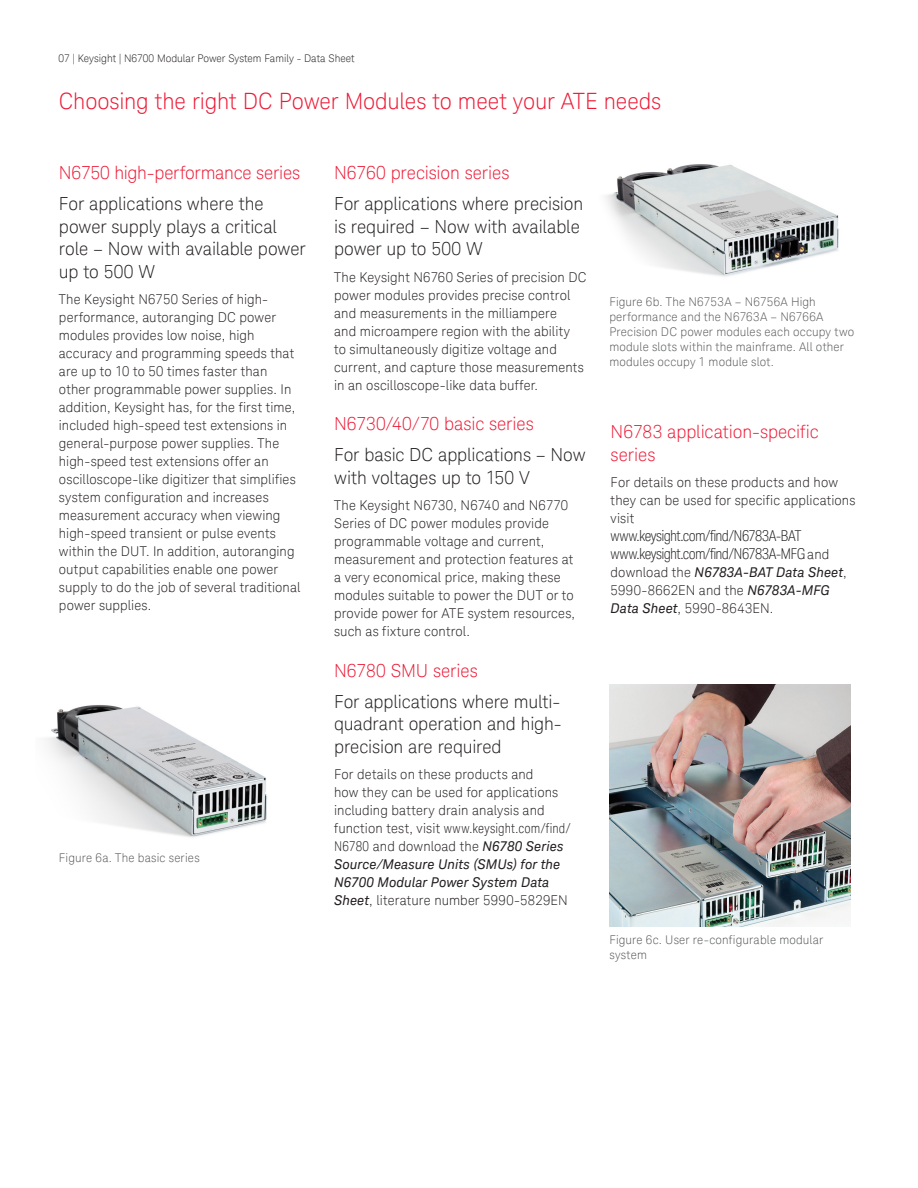
<style>
.page{position:relative;width:918px;height:1188px;background:#fff}
.page>*{position:absolute;margin:0;border:0;box-sizing:border-box;transform-origin:0 0}
.K_Heading_1{font:300 22.5px "Keysight Sans";letter-spacing:-.01em;color:#ed1a36}
.K_Heading_3{font:300 18px/22.5px "Keysight Sans";letter-spacing:-.005em;color:#231f20}
.K_Heading_2{font:300 18px/22.5px "Keysight Sans";letter-spacing:-.005em;color:#ed1a36}
.K_Body_Text{font:300 condensed 15px "Keysight Sans";letter-spacing:-.04em;color:#231f20}
.K_Body_Text-2{font:300 13.5px/18px "Keysight Sans";letter-spacing:.01em;color:#231f20}
.K_Diagrams_and_Figur{font:300 12px/15px "Keysight Sans";letter-spacing:.015em;color:#57585a}
.t1{font:300 10.5px "Keysight Sans";color:#231f20}
.s1{font-stretch:condensed}
.s2{font-weight:400;font-style:italic}
.s3{font-stretch:normal;font-size:13.5px}
</style>
<div class="page">
<img style="left:46px;top:705px;width:222px;height:132px">
<img style="left:606px;top:164px;width:233px;height:113px">
<img style="left:609px;top:685px;width:242px;height:241px">
<p class="t1" style="left:59px;top:52px;width:298px">07 | Keysight | N6700 Modular Power System Family - Data Sheet</p>
<p class="K_Heading_1" style="left:59px;top:88px;width:604px">Choosing the right DC Power Modules to meet your ATE needs</p>
<p class="K_Heading_2" style="left:59px;top:161px;width:243px">N6750 high-performance series</p>
<p class="K_Heading_3" style="left:59px;top:192px;width:248px">For applications where the power supply plays a critical role – Now with available power up to 500 W</p>
<p class="K_Body_Text-2" style="left:59px;top:290px;width:243px">The Keysight N6750 Series of high&shy;performance, autoranging DC power modules provides low noise, high accuracy and programming speeds that are up to 10 to 50 times faster than other programmable power supplies. In addition, Keysight has, for the first time, included high-speed test extensions in general-purpose power supplies. The high-speed test extensions offer an oscilloscope-like digitizer that simplifies system configuration and increases measurement accuracy when viewing high-speed transient or pulse events within the DUT. In addition, autoranging output capabilities enable one power supply to do the job of several traditional power supplies.</p>
<p class="K_Diagrams_and_Figur" style="left:59px;top:851px;width:142px">Figure 6a. The basic series</p>
<p class="K_Heading_2" style="left:334px;top:161px;width:177px">N6760 precision series</p>
<p class="K_Heading_3" style="left:334px;top:192px;width:251px">For applications where precision is required – Now with available power up to 500 W</p>
<p class="K_Body_Text-2" style="left:334px;top:268px;width:254px">The Keysight N6760 Series of precision DC power modules provides precise control and measurements in the milliampere<br>and microampere region with the ability<br>to simultaneously digitize voltage and current, and capture those measurements in an oscilloscope-like data buffer.</p>
<p class="K_Heading_2" style="left:334px;top:412px;width:201px">N6730/40/70 basic series</p>
<p class="K_Heading_3" style="left:334px;top:443px;width:253px">For basic DC applications – Now with voltages up to 150 V</p>
<p class="K_Body_Text-2" style="left:334px;top:496px;width:243px">The Keysight N6730, N6740 and N6770<br>Series of DC power modules provide programmable voltage and current, measurement and protection features at a very economical price, making these modules suitable to power the DUT or to provide power for ATE system resources, such as fixture control.</p>
<p class="K_Heading_2" style="left:334px;top:659px;width:145px">N6780 SMU series</p>
<p class="K_Heading_3" style="left:334px;top:690px;width:229px;text-align:justify">For applications where multi&shy;quadrant operation and high&shy;precision are required</p>
<p class="K_Body_Text-2" style="left:334px;top:765px;width:238px">For details on these products and<br>how they can be used for applications including battery drain analysis and function test, visit <span class="s1">www.keysight.com/find/ N6780</span> and download the <span class="s2">N6780 Series Source/Measure Units (SMUs) for the N6700 Modular Power System Data Sheet</span>, literature number 5990-5829EN</p>
<p class="K_Diagrams_and_Figur" style="left:609px;top:295px;width:246px">Figure 6b. The N6753A – N6756A High performance and the N6763A – N6766A Precision DC power modules each occupy two module slots within the mainframe. All other modules occupy 1 module slot.</p>
<p class="K_Heading_2" style="left:611px;top:421px;width:210px">N6783 application-specific series</p>
<p class="K_Body_Text-2" style="left:611px;top:474px;width:246px">For details on these products and how they can be used for specific applications visit</p>
<p class="K_Body_Text" style="left:611px;top:527px;width:192px">www.keysight.com/find/N6783A-BAT</p>
<p class="K_Body_Text" style="left:611px;top:545px;width:220px">www.keysight.com/find/N6783A-MFG <span class="s3">and</span></p>
<p class="K_Body_Text-2" style="left:611px;top:564px;width:238px">download the <span class="s2">N6783A-BAT Data Sheet</span>,<br>5990-8662EN and the <span class="s2">N6783A-MFG<br>Data Sheet</span>, 5990-8643EN.</p>
<p class="K_Diagrams_and_Figur" style="left:609px;top:932px;width:216px">Figure 6c. User re-configurable modular system</p>
</div>
